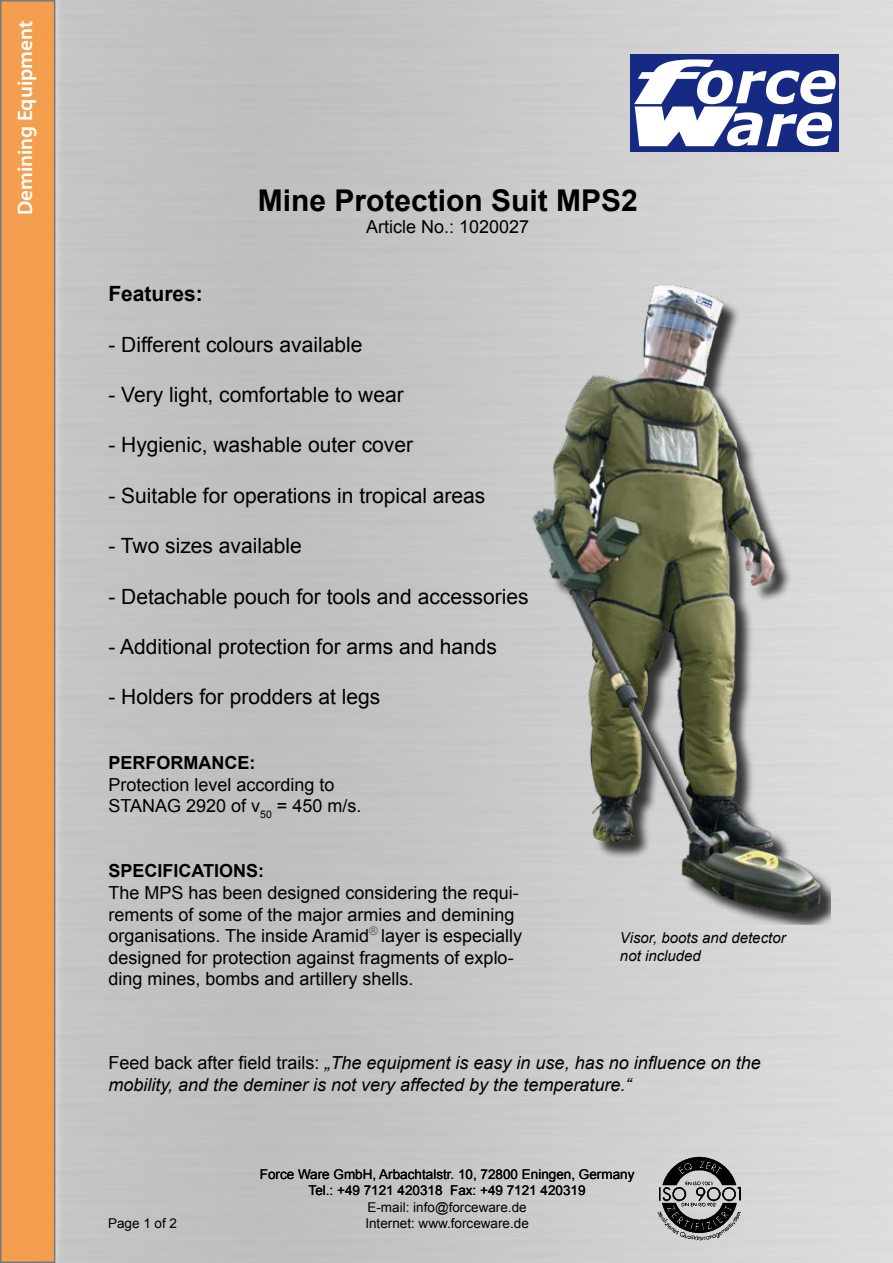
<style>
.page{position:relative;width:893px;height:1263px;background:#fff}
.page>*{position:absolute;margin:0;border:0;box-sizing:border-box;transform-origin:0 0}
.t1{font:700 30px "Arial";color:#000}
.t2{font:21px "Arial";color:#000}
.t3{font:600 21px "Myriad Pro";color:#fff}
.t4{font:700 21px "Arial";color:#000}
.t5{font:18px/21.6px "Arial";color:#000}
.t6{font:italic 18px/21.6px "Arial";color:#000}
.t7{font:700 18px "Arial";color:#000}
.t8{font:italic 15px/18px "Arial";color:#000}
.t9{font:13.5px/16.2px "Arial";color:#000;text-align:center}
.s1{font-style:normal}
</style>
<div class="page">
<img style="left:65px;top:0;width:828px;height:1263px">
<div style="left:631px;top:54px;width:208px;height:98px;background:#162983"></div>
<svg style="left:634px;top:59px;width:202px;height:87px"></svg>
<img style="left:654px;top:1153px;width:90px;height:89px">
<div style="left:0;top:0;width:65px;height:1263px;background:#fff;opacity:.75"></div>
<div style="left:0;top:0;width:55px;height:1263px;background:#f49f50;border:2px solid #646464"></div>
<img style="left:525px;top:277px;width:305px;height:647px">
<p class="t3" style="left:12px;top:215px;width:196px;rotate:-90deg">Demining Equipment</p>
<h1 class="t1" style="left:258px;top:181px;width:382px">Mine Protection Suit MPS2</h1>
<p class="t5" style="left:366px;top:216px;width:165px">Article No.: 1020027</p>
<p class="t4" style="left:108px;top:280px;width:96px">Features:</p>
<p class="t2" style="left:108px;top:330px;width:256px">- Different colours available</p>
<p class="t2" style="left:108px;top:381px;width:297px">- Very light, comfortable to wear</p>
<p class="t2" style="left:108px;top:431px;width:306px">- Hygienic, washable outer cover</p>
<p class="t2" style="left:108px;top:482px;width:378px">- Suitable for operations in tropical areas</p>
<p class="t2" style="left:108px;top:532px;width:195px">- Two sizes available</p>
<p class="t2" style="left:108px;top:582px;width:422px">- Detachable pouch for tools and accessories</p>
<p class="t2" style="left:108px;top:633px;width:390px">- Additional protection for arms and hands</p>
<p class="t2" style="left:108px;top:683px;width:273px">- Holders for prodders at legs</p>
<p class="t7" style="left:108px;top:751px;width:148px">PERFORMANCE:</p>
<p class="t5" style="left:108px;top:774px;width:254px">Protection level according to<br>STANAG 2920 of v<sub>50</sub> = 450 m/s.</p>
<p class="t7" style="left:108px;top:859px;width:157px">SPECIFICATIONS:</p>
<p class="t5" style="left:108px;top:882px;width:415px">The MPS has been designed considering the requi&shy;rements of some of the major armies and demining organisations. The inside Aramid<sup>®</sup> layer is especially designed for protection against fragments of explo&shy;ding mines, bombs and artillery shells.</p>
<p class="t8" style="left:620px;top:929px;width:167px">Visor, boots and detector not included</p>
<p class="t6" style="left:108px;top:1052px;width:654px"><span class="s1">Feed back after field trails:</span> „The equipment is easy in use, has no influence on the mobility, and the deminer is not very affected by the temperature.“</p>
<p class="t9" style="left:260px;top:1166px;width:376px">Force Ware GmbH, Arbachtalstr. 10, 72800 Eningen, Germany<br>Tel.: +49 7121 420318 Fax: +49 7121 420319<br>E-mail: info@forceware.de</p>
<p class="t9" style="left:108px;top:1215px;width:71px">Page 1 of 2</p>
<p class="t9" style="left:365px;top:1215px;width:165px">Internet: www.forceware.de</p>
</div>
